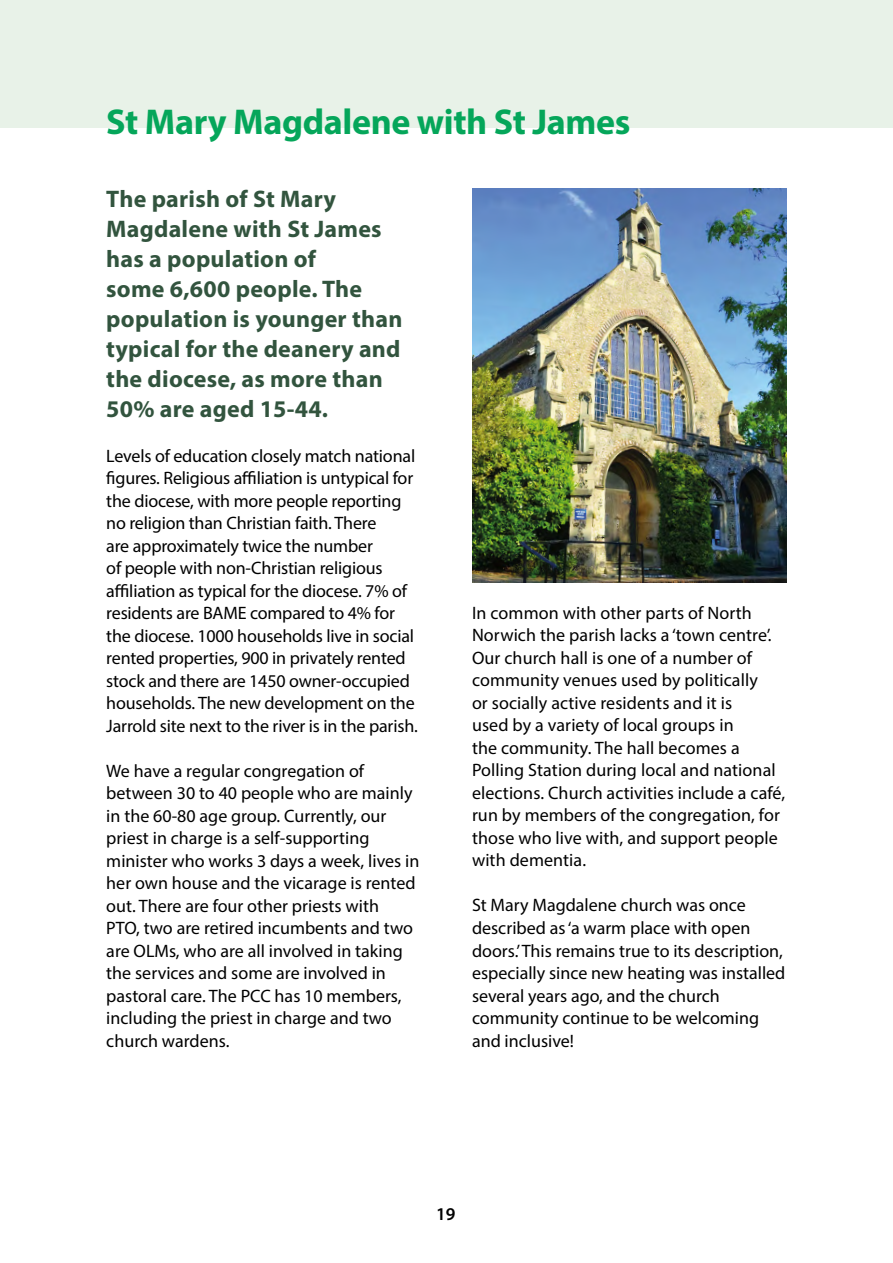
<style>
.page{position:relative;width:893px;height:1263px;background:#fff}
.page>*{position:absolute;margin:0;border:0;box-sizing:border-box;transform-origin:0 0}
.t1{font:700 36px "Myriad Pro";letter-spacing:-.01em;color:#05a65a}
.t2{font:700 24px/30px "Myriad Pro";letter-spacing:.01em;color:#32543e}
.t3{font:18px/22.5px "Myriad Pro";color:#000}
.t4{font:600 18px "Myriad Pro";color:#000}
</style>
<div class="page">
<div style="left:0;top:0;width:893px;height:128px;background:#e8f2e8"></div>
<img style="left:472px;top:189px;width:315px;height:394px">
<h1 class="t1" style="left:106px;top:99px;width:526px">St Mary Magdalene with St James</h1>
<h2 class="t2" style="left:106px;top:183px;width:298px">The parish of St Mary<br>Magdalene with St James has a population of<br>some 6,600 people. The population is younger than typical for the deanery and the diocese, as more than<br>50% are aged 15-44.</h2>
<p class="t3" style="left:106px;top:444px;width:313px">Levels of education closely match national figures. Religious affiliation is untypical for the diocese, with more people reporting no religion than Christian faith. There<br>are approximately twice the number<br>of people with non-Christian religious affiliation as typical for the diocese. 7% of residents are BAME compared to 4% for the diocese. 1000 households live in social rented properties, 900 in privately rented stock and there are 1450 owner-occupied households. The new development on the Jarrold site next to the river is in the parish.</p>
<p class="t3" style="left:106px;top:759px;width:315px">We have a regular congregation of between 30 to 40 people who are mainly in the 60-80 age group. Currently, our priest in charge is a self-supporting minister who works 3 days a week, lives in her own house and the vicarage is rented out. There are four other priests with<br>PTO, two are retired incumbents and two are OLMs, who are all involved in taking the services and some are involved in pastoral care. The PCC has 10 members, including the priest in charge and two church wardens.</p>
<p class="t3" style="left:472px;top:601px;width:315px">In common with other parts of North Norwich the parish lacks a ‘town centre’.<br>Our church hall is one of a number of community venues used by politically<br>or socially active residents and it is<br>used by a variety of local groups in<br>the community. The hall becomes a Polling Station during local and national elections. Church activities include a café, run by members of the congregation, for those who live with, and support people with dementia.</p>
<p class="t3" style="left:472px;top:894px;width:315px">St Mary Magdalene church was once described as ‘a warm place with open doors.’ This remains true to its description, especially since new heating was installed several years ago, and the church community continue to be welcoming and inclusive!</p>
<p class="t4" style="left:436px;top:1203px;width:21px">19</p>
</div>
